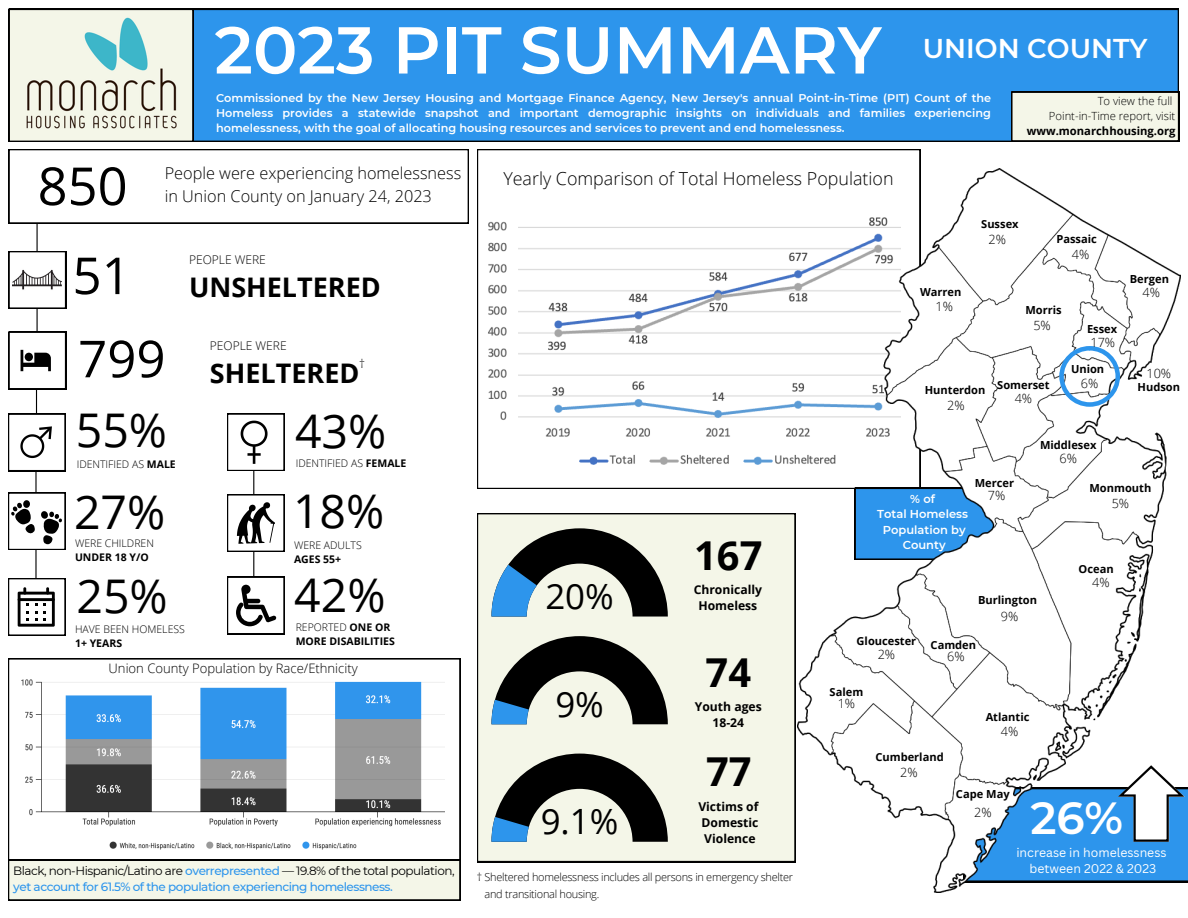
<style>
.page{position:relative;width:1188px;height:918px;background:#fff}
.page>*{position:absolute;margin:0;border:0;box-sizing:border-box;transform-origin:0 0}
.t1{font:600 66.15px "Montserrat";color:#fff}
.t2{font:52.5px "Open Sans";color:#000}
.t3{font:51px "Open Sans";color:#000}
.t4{font:46.5px "Open Sans";color:#000}
.t5{font:600 45px "Montserrat";color:#fff}
.t6{font:700 39.75px "Open Sans";color:#000}
.t7{font:34.8px "Open Sans";color:#000}
.t8{font:600 27.15px "Montserrat";color:#fff}
.t9{font:700 27px "Open Sans";color:#000}
.t10{font:300 17.85px "Open Sans";color:#000}
.t11{font:300 16.35px "Open Sans";color:#000}
.t12{font:300 13.05px "Open Sans";color:#000}
.t13{font:300 12.75px "Open Sans";color:#000}
.t14{font:12.3px "Canva Sans";color:#fff}
.t15{font:700 12.15px/16.2px "Open Sans";color:#000;text-align:center}
.t16{font:500 12px/16px "Montserrat";letter-spacing:-.04em;color:#2d95ec}
.t17{font:300 12px "Open Sans";color:#000}
.t18{font:600 11.4px/15.3px "Montserrat";color:#fff;text-align:center}
.t19{font:600 11.25px/15px "Montserrat";color:#fff;text-align:justify}
.t20{font:300 11.25px/15px "Open Sans";color:#000;text-align:right}
.t21{font:700 11.1px "Open Sans";color:#000}
.t22{font:300 10.95px "Open Sans";letter-spacing:-.025em;color:#000}
.t23{font:300 10.5px "Open Sans";color:#000}
.t24{font:700 10.5px "Open Sans";color:#000}
.s1{font-weight:700}
.s2{font-weight:400;color:#000}
</style>
<div class="page">
<div style="left:193px;top:9px;width:986px;height:133px;background:#2d95ec"></div>
<div style="left:1011px;top:92px;width:168px;height:49px;background:#f4f6e8"></div>
<svg style="left:477px;top:149px;width:443px;height:340px"></svg>
<img style="left:486px;top:213px;width:312px;height:260px">
<svg style="left:9px;top:9px;width:184px;height:133px;background:#d3dcd1"></svg>
<div style="left:477px;top:513px;width:318px;height:349px;background:#f4f6e8"></div>
<div style="left:8px;top:860px;width:453px;height:41px;background:#000"></div>
<div style="left:9px;top:861px;width:451px;height:39px;background:#f4f6e8"></div>
<svg style="left:8px;top:658px;width:452px;height:202px"></svg>
<img style="left:22px;top:676px;width:423px;height:177px">
<hr style="left:35px;top:469px;width:2px;height:27px;background:#000">
<svg style="left:8px;top:493px;width:57px;height:57px"></svg>
<hr style="left:36px;top:369px;width:1px;height:45px;background:#000">
<hr style="left:37px;top:206px;width:1px;height:45px;background:#000">
<svg style="left:9px;top:251px;width:57px;height:138px"></svg>
<img style="left:13px;top:259px;width:49px;height:41px">
<svg style="left:9px;top:149px;width:460px;height:74px"></svg>
<svg style="left:8px;top:414px;width:57px;height:57px"></svg>
<hr style="left:35px;top:550px;width:2px;height:39px;background:#000">
<svg style="left:8px;top:578px;width:57px;height:58px"></svg>
<hr style="left:253px;top:463px;width:1px;height:45px;background:#000">
<svg style="left:227px;top:414px;width:57px;height:57px"></svg>
<svg style="left:227px;top:494px;width:57px;height:140px"></svg>
<img style="left:798px;top:168px;width:382px;height:725px">
<svg style="left:1059px;top:346px;width:61px;height:61px"></svg>
<svg style="left:491px;top:528px;width:177px;height:89px;background:#7f8a8b"></svg>
<svg style="left:491px;top:636px;width:177px;height:88px;background:#7b817e"></svg>
<svg style="left:491px;top:754px;width:177px;height:88px;background:#7b817e"></svg>
<svg style="left:963px;top:765px;width:225px;height:118px"></svg>
<p class="t1" style="left:214px;top:10px;width:669px">2023 PIT SUMMARY</p>
<p class="t19" style="left:216px;top:90px;width:777px">Commissioned by the New Jersey Housing and Mortgage Finance Agency, New Jersey's annual Point-in-Time (PIT) Count of the Homeless provides a statewide snapshot and important demographic insights on individuals and families experiencing homelessness, with the goal of allocating housing resources and services to prevent and end homelessness.</p>
<p class="t8" style="left:923px;top:32px;width:226px">UNION COUNTY</p>
<p class="t20" style="left:1098px;top:93px;width:76px">To view the full</p>
<p class="t20" style="left:1027px;top:108px;width:150px">Point-in-Time report, visit <span class="s1">www.monarchhousing.org</span></p>
<p class="t2" style="left:38px;top:149px;width:91px">850</p>
<p class="t11" style="left:165px;top:162px;width:298px">People were experiencing homelessness</p>
<p class="t11" style="left:165px;top:184px;width:269px">in Union County on January 24, 2023</p>
<p class="t10" style="left:503px;top:166px;width:392px">Yearly Comparison of Total Homeless Population</p>
<p class="t21" style="left:981px;top:216px;width:39px">Sussex</p>
<p class="t13" style="left:989px;top:231px;width:19px">2%</p>
<p class="t21" style="left:1056px;top:231px;width:42px">Passaic</p>
<p class="t3" style="left:72px;top:240px;width:60px">51</p>
<p class="t17" style="left:189px;top:251px;width:78px">PEOPLE WERE</p>
<p class="t9" style="left:189px;top:268px;width:193px">UNSHELTERED</p>
<p class="t21" style="left:920px;top:284px;width:43px">Warren</p>
<p class="t13" style="left:1072px;top:245px;width:19px">4%</p>
<p class="t21" style="left:1130px;top:271px;width:41px">Bergen</p>
<p class="t13" style="left:1143px;top:284px;width:19px">4%</p>
<p class="t13" style="left:935px;top:297px;width:19px">1%</p>
<p class="t21" style="left:1025px;top:302px;width:38px">Morris</p>
<p class="t13" style="left:1033px;top:316px;width:19px">5%</p>
<p class="t21" style="left:1087px;top:321px;width:32px">Essex</p>
<p class="t3" style="left:78px;top:323px;width:89px">799</p>
<p class="t17" style="left:210px;top:337px;width:78px">PEOPLE WERE</p>
<p class="t9" style="left:210px;top:354px;width:151px">SHELTERED</p>
<p class="t17" style="left:359px;top:355px;width:7px">†</p>
<p class="t21" style="left:925px;top:382px;width:62px">Hunterdon</p>
<p class="t13" style="left:947px;top:396px;width:19px">2%</p>
<p class="t21" style="left:997px;top:377px;width:54px">Somerset</p>
<p class="t13" style="left:1015px;top:389px;width:19px">4%</p>
<p class="t13" style="left:1091px;top:333px;width:26px">17%</p>
<p class="t21" style="left:1071px;top:361px;width:35px">Union</p>
<p class="t13" style="left:1081px;top:374px;width:19px">6%</p>
<p class="t13" style="left:1146px;top:364px;width:26px">10%</p>
<p class="t21" style="left:1138px;top:379px;width:44px">Hudson</p>
<p class="t4" style="left:76px;top:398px;width:93px">55%</p>
<p class="t23" style="left:77px;top:457px;width:101px">IDENTIFIED AS <span class="s1">MALE</span></p>
<p class="t4" style="left:295px;top:398px;width:93px">43%</p>
<p class="t23" style="left:296px;top:456px;width:112px">IDENTIFIED AS <span class="s1">FEMALE</span></p>
<p class="t21" style="left:1040px;top:437px;width:58px">Middlesex</p>
<p class="t13" style="left:1060px;top:450px;width:19px">6%</p>
<p class="t4" style="left:74px;top:479px;width:93px">27%</p>
<p class="t23" style="left:75px;top:536px;width:80px">WERE CHILDREN</p>
<p class="t24" style="left:75px;top:550px;width:75px">UNDER 18 Y/O</p>
<p class="t4" style="left:293px;top:479px;width:93px">18%</p>
<p class="t23" style="left:294px;top:538px;width:69px">WERE ADULTS</p>
<p class="t24" style="left:294px;top:552px;width:49px">AGES 55+</p>
<p class="t6" style="left:694px;top:527px;width:70px">167</p>
<p class="t21" style="left:975px;top:475px;width:41px">Mercer</p>
<p class="t18" style="left:910px;top:491px;width:26px">% of</p>
<p class="t18" style="left:877px;top:506px;width:92px">Total Homeless</p>
<p class="t18" style="left:883px;top:522px;width:84px">Population by<br>County</p>
<p class="t13" style="left:988px;top:487px;width:19px">7%</p>
<p class="t21" style="left:1090px;top:480px;width:63px">Monmouth</p>
<p class="t13" style="left:1112px;top:494px;width:19px">5%</p>
<p class="t21" style="left:1079px;top:561px;width:37px">Ocean</p>
<p class="t4" style="left:76px;top:563px;width:93px">25%</p>
<p class="t23" style="left:75px;top:622px;width:111px">HAVE BEEN HOMELESS</p>
<p class="t24" style="left:75px;top:636px;width:49px">1+ YEARS</p>
<p class="t4" style="left:294px;top:562px;width:93px">42%</p>
<p class="t23" style="left:296px;top:620px;width:96px">REPORTED <span class="s1">ONE OR</span></p>
<p class="t24" style="left:296px;top:634px;width:101px">MORE DISABILITIES</p>
<p class="t12" style="left:109px;top:659px;width:251px">Union County Population by Race/Ethnicity</p>
<p class="t7" style="left:545px;top:572px;width:70px">20%</p>
<p class="t7" style="left:555px;top:679px;width:50px">9%</p>
<p class="t15" style="left:694px;top:581px;width:70px">Chronically</p>
<p class="t15" style="left:698px;top:597px;width:60px">Homeless</p>
<p class="t6" style="left:706px;top:645px;width:47px">74</p>
<p class="t15" style="left:695px;top:698px;width:68px">Youth ages<br>18-24</p>
<p class="t21" style="left:978px;top:592px;width:61px">Burlington</p>
<p class="t21" style="left:857px;top:633px;width:61px">Gloucester</p>
<p class="t21" style="left:931px;top:637px;width:47px">Camden</p>
<p class="t13" style="left:878px;top:645px;width:19px">2%</p>
<p class="t13" style="left:947px;top:647px;width:19px">6%</p>
<p class="t13" style="left:1001px;top:607px;width:19px">9%</p>
<p class="t21" style="left:830px;top:684px;width:35px">Salem</p>
<p class="t13" style="left:838px;top:694px;width:19px">1%</p>
<p class="t21" style="left:986px;top:709px;width:45px">Atlantic</p>
<p class="t13" style="left:1001px;top:722px;width:19px">4%</p>
<p class="t13" style="left:1092px;top:573px;width:19px">4%</p>
<p class="t6" style="left:706px;top:744px;width:47px">77</p>
<p class="t21" style="left:875px;top:749px;width:70px">Cumberland</p>
<p class="t13" style="left:900px;top:764px;width:19px">2%</p>
<p class="t16" style="left:13px;top:863px;width:443px"><span class="s2">Black, non-Hispanic/Latino are</span> overrepresented <span class="s2">— 19.8% of the total population, </span>yet account for 61.5% of the population experiencing homelessness.</p>
<p class="t21" style="left:956px;top:786px;width:55px">Cape May</p>
<p class="t15" style="left:698px;top:798px;width:62px">Victims of</p>
<p class="t15" style="left:702px;top:814px;width:58px">Domestic</p>
<p class="t15" style="left:704px;top:830px;width:53px">Violence</p>
<p class="t7" style="left:541px;top:797px;width:79px">9.1%</p>
<p class="t5" style="left:1030px;top:790px;width:94px">26%</p>
<p class="t14" style="left:1016px;top:844px;width:152px">increase in homelessness</p>
<p class="t14" style="left:1030px;top:860px;width:128px">between 2022 &amp; 2023</p>
<p class="t13" style="left:974px;top:803px;width:19px">2%</p>
<p class="t22" style="left:477px;top:870px;width:318px">† Sheltered homelessness includes all persons in emergency shelter</p>
<p class="t22" style="left:485px;top:886px;width:116px">and transitional housing.</p>
</div>
